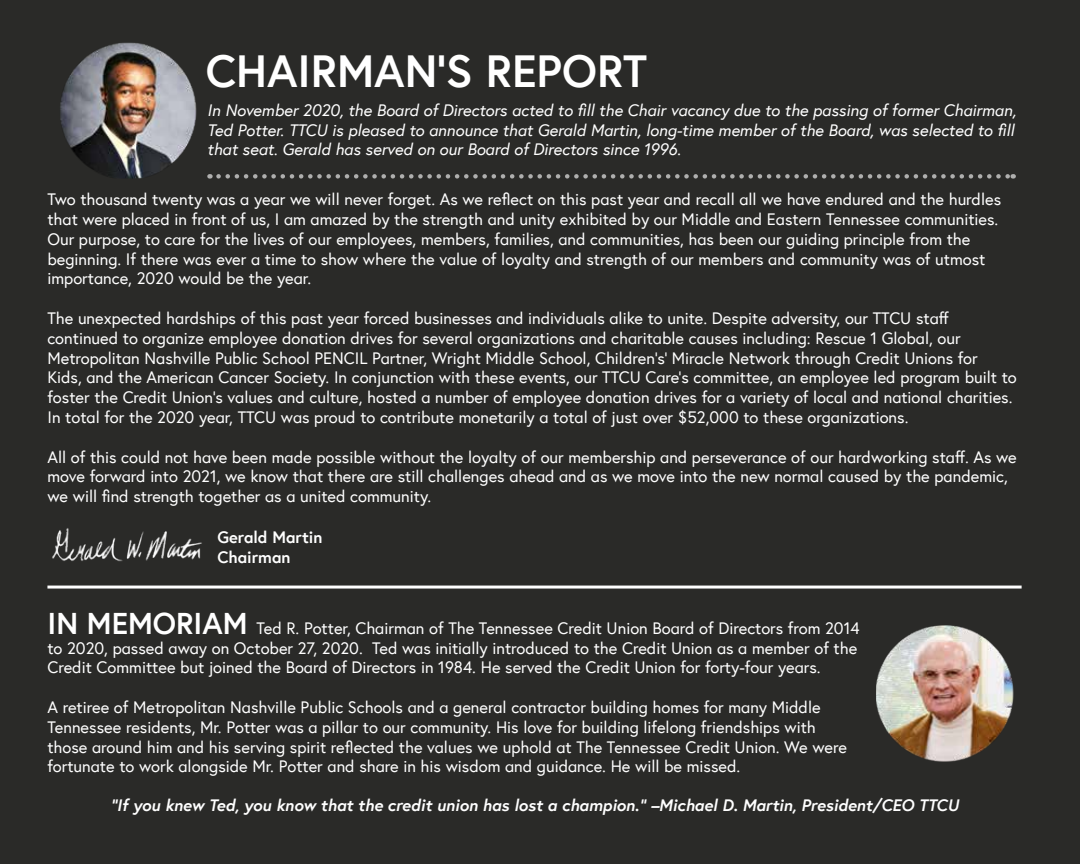
<style>
.page{position:relative;width:1080px;height:864px;background:#2a2a28}
.page>*{position:absolute;margin:0;border:0;box-sizing:border-box;transform-origin:0 0}
.t1{font:700 45px "Europa";color:#fff}
.t2{font:16.5px/19.8px "Europa";color:#fff}
.t3{font:italic 16.5px/19.8px "Europa";color:#fff;text-align:justify}
.t4{font:italic 700 16.5px "Europa";color:#fff}
.t5{font:700 16.5px/19.8px "Europa";color:#fff}
.s1{font-weight:700;font-size:30px}
</style>
<div class="page">
<img style="left:60px;top:42px;width:137px;height:137px">
<img style="left:52px;top:528px;width:150px;height:34px">
<hr style="left:47px;top:586px;width:975px;height:3px;background:#fff">
<img style="left:876px;top:625px;width:138px;height:137px">
<svg style="left:218px;top:174px;width:796px;height:5px"></svg>
<h1 class="t1" style="left:206px;top:41px;width:443px">CHAIRMAN’S REPORT</h1>
<p class="t3" style="left:207px;top:100px;width:810px">In November 2020, the Board of Directors acted to fill the Chair vacancy due to the passing of former Chairman, Ted Potter. TTCU is pleased to announce that Gerald Martin, long-time member of the Board, was selected to fill that seat. Gerald has served on our Board of Directors since 1996.</p>
<p class="t2" style="left:47px;top:189px;width:955px">Two thousand twenty was a year we will never forget. As we reflect on this past year and recall all we have endured and the hurdles that were placed in front of us, I am amazed by the strength and unity exhibited by our Middle and Eastern Tennessee communities.<br>Our purpose, to care for the lives of our employees, members, families, and communities, has been our guiding principle from the beginning. If there was ever a time to show where the value of loyalty and strength of our members and community was of utmost importance, 2020 would be the year.</p>
<p class="t2" style="left:47px;top:308px;width:971px">The unexpected hardships of this past year forced businesses and individuals alike to unite. Despite adversity, our TTCU staff continued to organize employee donation drives for several organizations and charitable causes including: Rescue 1 Global, our Metropolitan Nashville Public School PENCIL Partner, Wright Middle School, Children’s’ Miracle Network through Credit Unions for<br>Kids, and the American Cancer Society. In conjunction with these events, our TTCU Care’s committee, an employee led program built to foster the Credit Union’s values and culture, hosted a number of employee donation drives for a variety of local and national charities.<br>In total for the 2020 year, TTCU was proud to contribute monetarily a total of just over $52,000 to these organizations.</p>
<p class="t2" style="left:47px;top:447px;width:971px">All of this could not have been made possible without the loyalty of our membership and perseverance of our hardworking staff. As we move forward into 2021, we know that there are still challenges ahead and as we move into the new normal caused by the pandemic, we will find strength together as a united community.</p>
<p class="t5" style="left:217px;top:527px;width:107px">Gerald Martin<br>Chairman</p>
<p class="t2" style="left:47px;top:618px;width:814px"><span class="s1">IN MEMORIAM</span> Ted R. Potter, Chairman of The Tennessee Credit Union Board of Directors from 2014 to 2020, passed away on October 27, 2020. Ted was initially introduced to the Credit Union as a member of the<br>Credit Committee but joined the Board of Directors in 1984. He served the Credit Union for forty-four years.</p>
<p class="t2" style="left:47px;top:697px;width:801px">A retiree of Metropolitan Nashville Public Schools and a general contractor building homes for many Middle Tennessee residents, Mr. Potter was a pillar to our community. His love for building lifelong friendships with those around him and his serving spirit reflected the values we uphold at The Tennessee Credit Union. We were fortunate to work alongside Mr. Potter and share in his wisdom and guidance. He will be missed.</p>
<p class="t4" style="left:110px;top:794px;width:850px">“If you knew Ted, you know that the credit union has lost a champion.” –Michael D. Martin, President/CEO TTCU</p>
</div>
